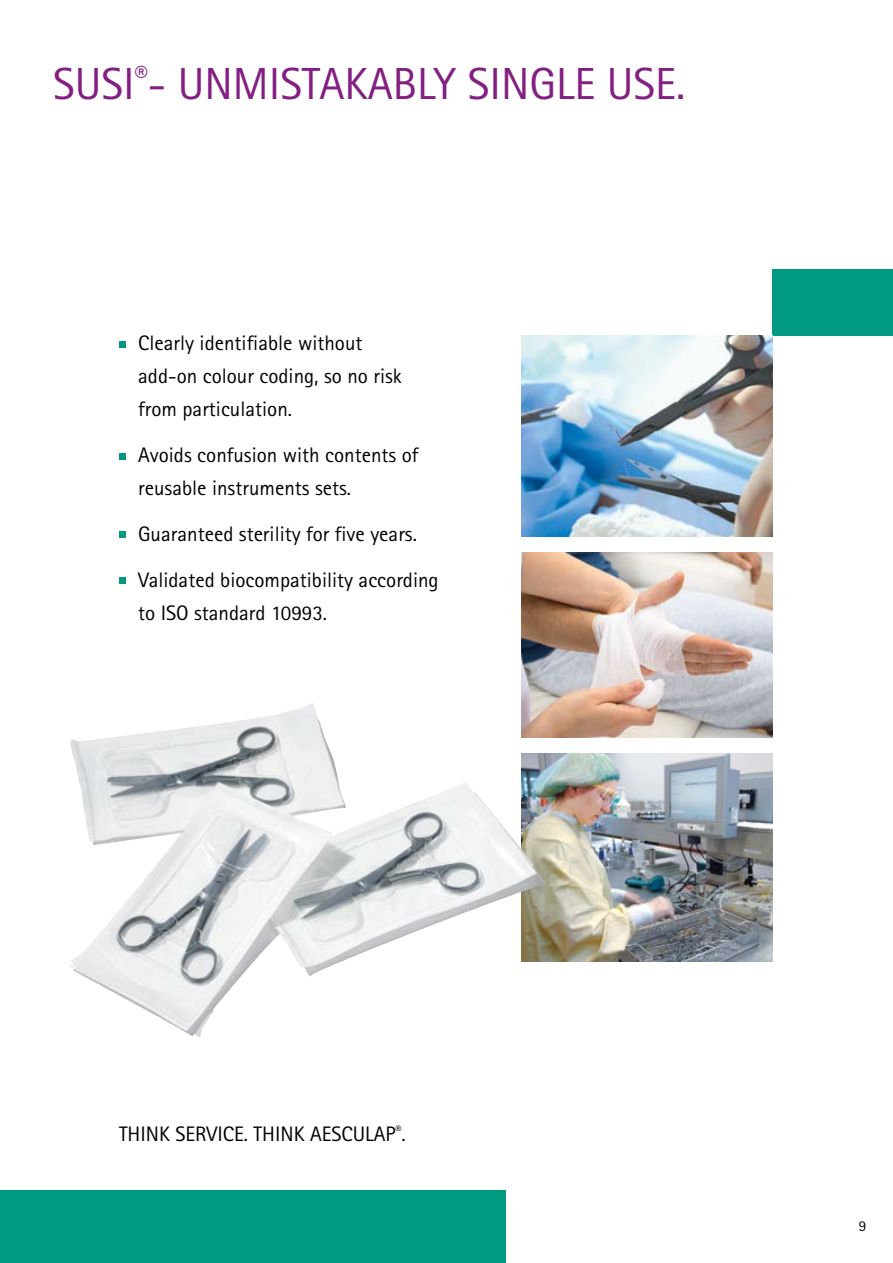
<style>
.page{position:relative;width:893px;height:1263px;background:#fff}
.page>*{position:absolute;margin:0;border:0;box-sizing:border-box;transform-origin:0 0}
.t1{font:45px "Rotis Sans Serif Pro";color:#831f82}
.t2{font:21px/33px "Rotis Sans Serif Pro";color:#000}
.t3{font:15px "Rotis Sans Serif Pro";color:#000}
</style>
<div class="page">
<div style="left:773px;top:269px;width:120px;height:67px;background:#009982"></div>
<img style="left:545px;top:753px;width:228px;height:209px">
<img style="left:70px;top:703px;width:475px;height:334px">
<div style="left:0;top:1191px;width:505px;height:72px;background:#009982"></div>
<svg style="left:119px;top:341px;width:6px;height:6px"></svg>
<svg style="left:119px;top:453px;width:6px;height:6px"></svg>
<svg style="left:119px;top:532px;width:6px;height:6px"></svg>
<div style="left:119px;top:577px;width:6px;height:7px;background:#009982"></div>
<img style="left:521px;top:336px;width:252px;height:201px">
<img style="left:521px;top:553px;width:252px;height:184px">
<h1 class="t1" style="left:53px;top:57px;width:634px">SUSI<sup>®</sup>- UNMISTAKABLY SINGLE USE.</h1>
<p class="t2" style="left:138px;top:327px;width:265px">Clearly identifiable without add-on colour coding, so no risk from particulation.</p>
<p class="t2" style="left:138px;top:439px;width:282px">Avoids confusion with contents of reusable instruments sets.</p>
<p class="t2" style="left:138px;top:511px;width:302px;line-height:45.8px">Guaranteed sterility for five years.<br>Validated biocompatibility according</p>
<p class="t2" style="left:138px;top:596px;width:190px">to ISO standard 10993.</p>
<p class="t2" style="left:119px;top:1118px;width:288px">THINK SERVICE. THINK AESCULAP<sup>®</sup>.</p>
<p class="t3" style="left:859px;top:1217px;width:9px">9</p>
</div>
